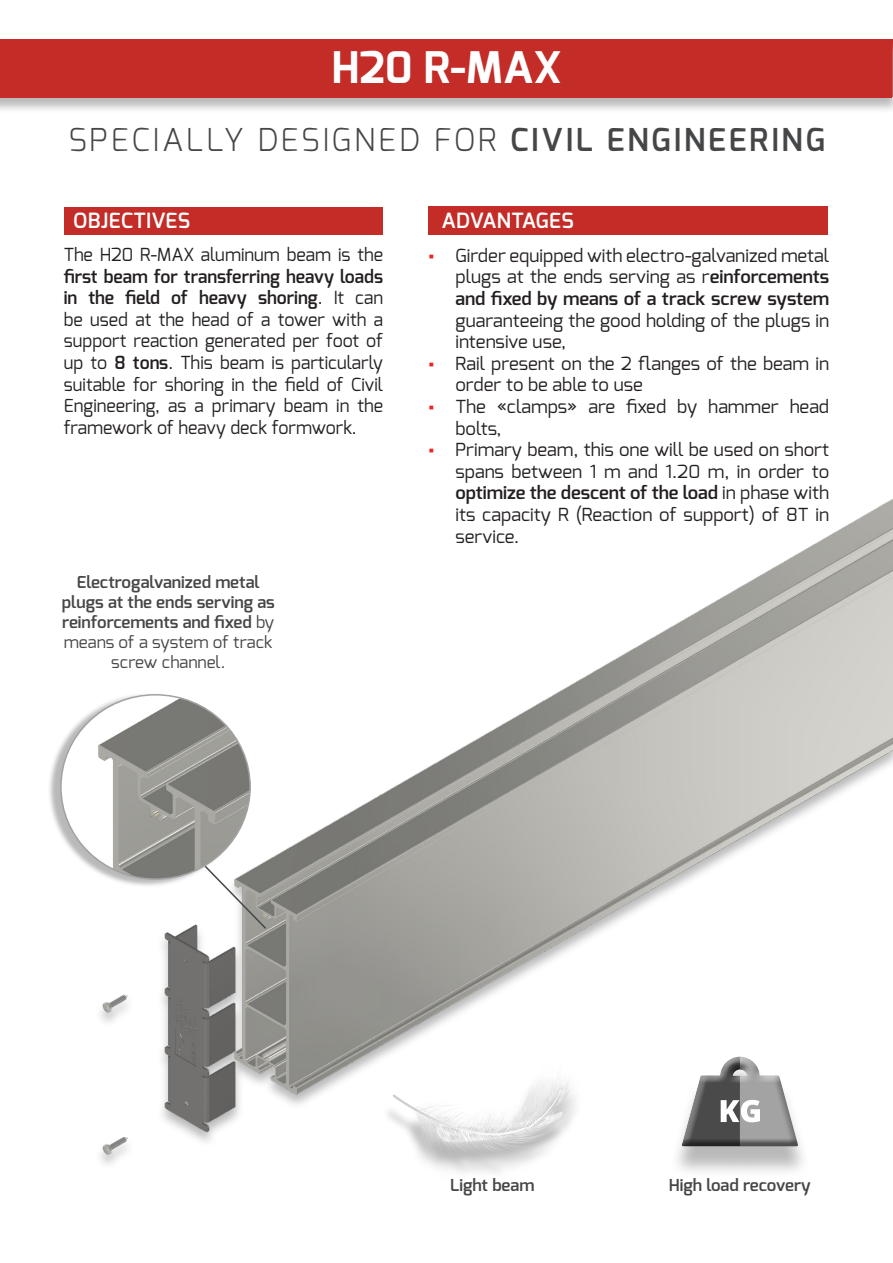
<style>
.page{position:relative;width:893px;height:1263px;background:#fff}
.page>*{position:absolute;margin:0;border:0;box-sizing:border-box;transform-origin:0 0}
.t1{font:700 43.5px "Exo";letter-spacing:.005em;color:#fff}
.t2{font:300 31.5px "Exo";letter-spacing:.09em;color:#454647}
.t3{font:600 21px "Exo";letter-spacing:.02em;color:#fff}
.t4{font:18px/21.6px "Exo";color:#231f20;text-align:justify}
.t5{font:600 16.5px/19.8px "Exo";color:#454647;text-align:center}
.s1{font-weight:600}
.s2{font-weight:400}
.s3{font-family:"Arial";font-size:16.5px;color:#ee2323}
</style>
<div class="page">
<div style="left:872px;top:39px;width:21px;height:58px;background:#c32c27"></div>
<div style="left:0;top:40px;width:893px;height:74px;background:#a3a2a2;opacity:.75"></div>
<div style="left:0;top:39px;width:892px;height:59px;background:#c32c27"></div>
<img style="left:100px;top:499px;width:793px;height:666px">
<div style="left:64px;top:207px;width:319px;height:28px;background:#c32c27"></div>
<div style="left:428px;top:207px;width:400px;height:28px;background:#c32c27"></div>
<svg style="left:203px;top:864px;width:65px;height:66px"></svg>
<div style="left:48px;top:692px;width:199px;height:195px;background:#a3a2a2;opacity:.75"></div>
<img style="left:61px;top:695px;width:189px;height:184px">
<div style="left:670px;top:1063px;width:140px;height:115px;background:#a3a2a2;opacity:.75"></div>
<div style="left:679px;top:1056px;width:107px;height:90px;background:#fff;opacity:.55"></div>
<div style="left:679px;top:1062px;width:120px;height:87px;background:#454647;opacity:.7"></div>
<div style="left:382px;top:1072px;width:202px;height:111px;background:#a3a2a2;opacity:.75"></div>
<img style="left:393px;top:1089px;width:21px;height:46px">
<img style="left:412px;top:1102px;width:2px;height:21px">
<img style="left:534px;top:1061px;width:24px;height:9px">
<svg style="left:414px;top:1070px;width:169px;height:81px"></svg>
<img style="left:520px;top:1086px;width:14px;height:25px">
<img style="left:558px;top:1063px;width:4px;height:33px">
<p class="t1" style="left:332px;top:40px;width:231px">H20 R-MAX</p>
<p class="t2" style="left:68px;top:119px;width:758px">SPECIALLY DESIGNED FOR <span class="s1">CIVIL ENGINEERING</span></p>
<p class="t3" style="left:73px;top:207px;width:118px">OBJECTIVES</p>
<p class="t3" style="left:442px;top:207px;width:134px">ADVANTAGES</p>
<p class="t4" style="left:64px;top:244px;width:321px">The H20 R-MAX aluminum beam is the <span class="s1">first beam for transferring heavy loads in the field of heavy shoring</span>. It can be used at the head of a tower with a support reaction generated per foot of up to <span class="s1">8 tons</span>. This beam is particularly suitable for shoring in the field of Civil Engineering, as a primary beam in the framework of heavy deck formwork.</p>
<p class="t5" style="left:62px;top:572px;width:215px">Electrogalvanized metal plugs at the ends serving as reinforcements and fixed <span class="s2">by means of a system of track screw channel.</span></p>
<p class="t4" style="left:455px;top:244px;width:375px;text-indent:-27px"><span class="s3">▪</span> Girder equipped with electro-galvanized metal plugs at the ends serving as r<span class="s1">einforcements and fixed by means of a track screw system </span>guaranteeing the good holding of the plugs in intensive use,</p>
<p class="t4" style="left:455px;top:352px;width:375px;text-indent:-27px"><span class="s3">▪</span> Rail present on the 2 flanges of the beam in order to be able to use</p>
<p class="t4" style="left:455px;top:396px;width:375px;text-indent:-27px"><span class="s3">▪</span> The «clamps» are fixed by hammer head bolts,</p>
<p class="t4" style="left:455px;top:439px;width:375px;text-indent:-27px"><span class="s3">▪</span> Primary beam, this one will be used on short spans between 1 m and 1.20 m, in order to <span class="s1">optimize the descent of the load</span> in phase with its capacity R (Reaction of support) of 8T in service.</p>
<p class="t5" style="left:450px;top:1174px;width:86px">Light beam</p>
<p class="t5" style="left:669px;top:1174px;width:143px">High load recovery</p>
</div>
